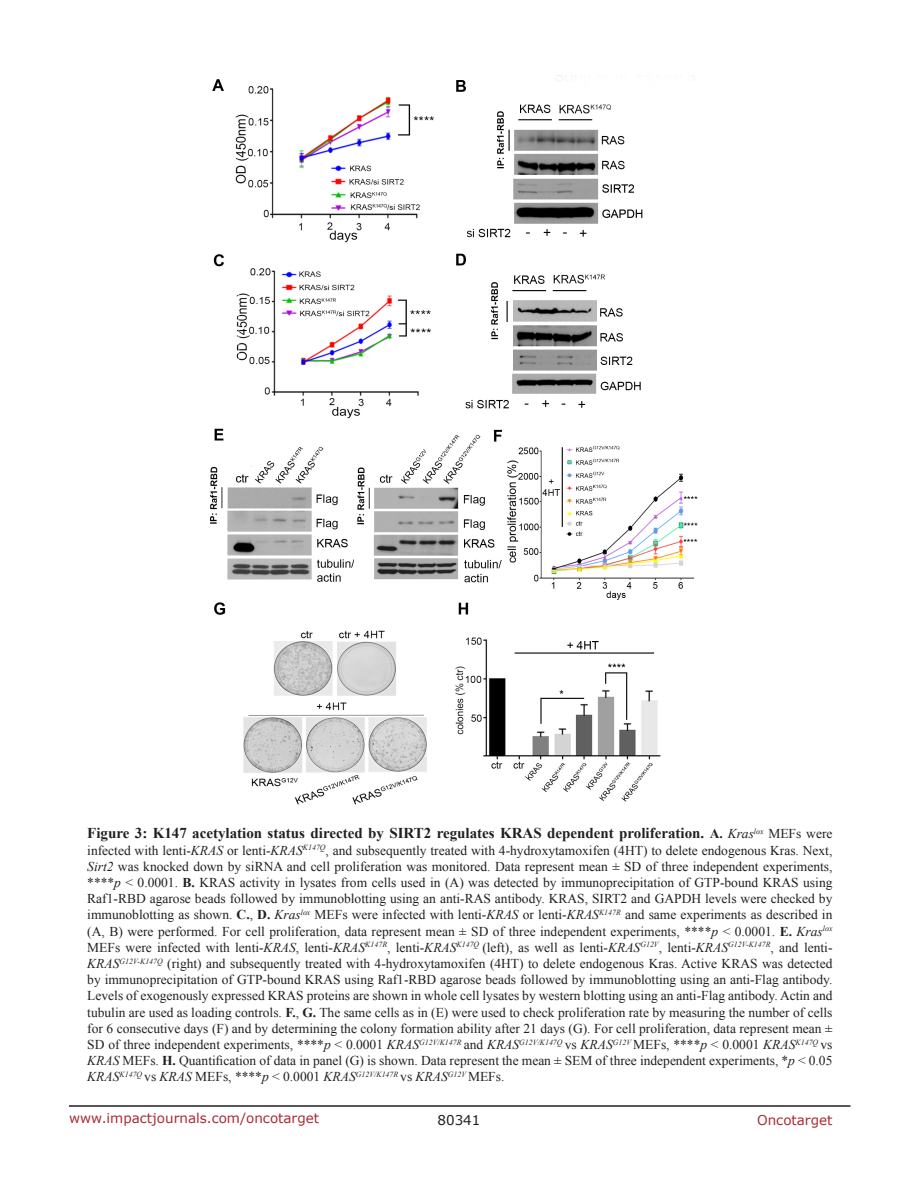
<style>
.page{position:relative;width:918px;height:1188px;background:#fff}
.page>*{position:absolute;margin:0;border:0;box-sizing:border-box;transform-origin:0 0}
.FigureText{font:700 15px "Times New Roman";color:#221f22}
.FigureText-2{font:13.5px/16.2px "Times New Roman";color:#221f22;text-align:justify}
.t1{font:13.5px "Verdana";color:#ac2b31}
.t2{font:13.5px "Verdana";color:#221f22}
.s1{font-size:13.5px}
.s2{font-weight:400;font-style:italic;font-size:13.5px}
.s3{font-weight:400;font-size:13.5px}
.s4{font-style:italic}
.s5{font-weight:700}
</style>
<div class="page">
<hr style="left:69px;top:1105px;width:781px;height:2px;background:#231f20">
<img style="left:210px;top:76px;width:488px;height:729px">
<p class="FigureText" style="left:87px;top:823px;width:747px">Figure 3: K147 acetylation status directed by SIRT2 regulates KRAS dependent proliferation. <span class="s1">A.</span> <span class="s2">Kras</span><sup>lox</sup> <span class="s3">MEFs were</span></p>
<p class="FigureText-2" style="left:87px;top:842px;width:747px">infected with lenti-<span class="s4">KRAS</span> or lenti-<span class="s4">KRAS</span><sup>K147Q</sup>, and subsequently treated with 4-hydroxytamoxifen (4HT) to delete endogenous Kras. Next, <span class="s4">Sirt2</span> was knocked down by siRNA and cell proliferation was monitored. Data represent mean ± SD of three independent experiments, ****<span class="s4">p</span> &lt; 0.0001. <span class="s5">B.</span> KRAS activity in lysates from cells used in (A) was detected by immunoprecipitation of GTP-bound KRAS using Raf1-RBD agarose beads followed by immunoblotting using an anti-RAS antibody. KRAS, SIRT2 and GAPDH levels were checked by immunoblotting as shown. <span class="s5">C.</span>, <span class="s5">D.</span> <span class="s4">Kras</span><sup>lox</sup> MEFs were infected with lenti-<span class="s4">KRAS</span> or lenti-<span class="s4">KRAS</span><sup>K147R</sup> and same experiments as described in (A, B) were performed. For cell proliferation, data represent mean ± SD of three independent experiments, ****<span class="s4">p</span> &lt; 0.0001. <span class="s5">E.</span> <span class="s4">Kras</span><sup>lox </sup>MEFs were infected with lenti-<span class="s4">KRAS</span>, lenti-<span class="s4">KRAS</span><sup>K147R</sup>, lenti-<span class="s4">KRAS</span><sup>K147Q</sup> (left), as well as lenti-<span class="s4">KRAS</span><sup>G12V</sup>, lenti-<span class="s4">KRAS</span><sup>G12V-K147R</sup>, and lenti-<span class="s4">KRAS</span><sup>G12V-K147Q</sup> (right) and subsequently treated with 4-hydroxytamoxifen (4HT) to delete endogenous Kras. Active KRAS was detected by immunoprecipitation of GTP-bound KRAS using Raf1-RBD agarose beads followed by immunoblotting using an anti-Flag antibody.<br>Levels of exogenously expressed KRAS proteins are shown in whole cell lysates by western blotting using an anti-Flag antibody. Actin and tubulin are used as loading controls. <span class="s5">F.</span>, <span class="s5">G.</span> The same cells as in (E) were used to check proliferation rate by measuring the number of cells for 6 consecutive days (F) and by determining the colony formation ability after 21 days (G). For cell proliferation, data represent mean ± SD of three independent experiments, ****<span class="s4">p</span> &lt; 0.0001 <span class="s4">KRAS</span><sup>G12V/K147R</sup> and <span class="s4">KRAS</span><sup>G12V/K147Q</sup> vs <span class="s4">KRAS</span><sup>G12V</sup> MEFs, ****<span class="s4">p</span> &lt; 0.0001 <span class="s4">KRAS</span><sup>K147Q</sup> vs <span class="s4">KRAS</span> MEFs. <span class="s5">H.</span> Quantification of data in panel (G) is shown. Data represent the mean ± SEM of three independent experiments, *<span class="s4">p</span> &lt; 0.05<br><span class="s4">KRAS</span><sup>K147Q</sup> vs <span class="s4">KRAS</span> MEFs, ****<span class="s4">p</span> &lt; 0.0001 <span class="s4">KRAS</span><sup>G12V/K147R</sup> vs <span class="s4">KRAS</span><sup>G12V</sup> MEFs.</p>
<p class="t1" style="left:69px;top:1109px;width:252px">www.impactjournals.com/oncotarget</p>
<p class="t2" style="left:438px;top:1111px;width:44px">80341</p>
<p class="t1" style="left:757px;top:1111px;width:77px">Oncotarget</p>
</div>
